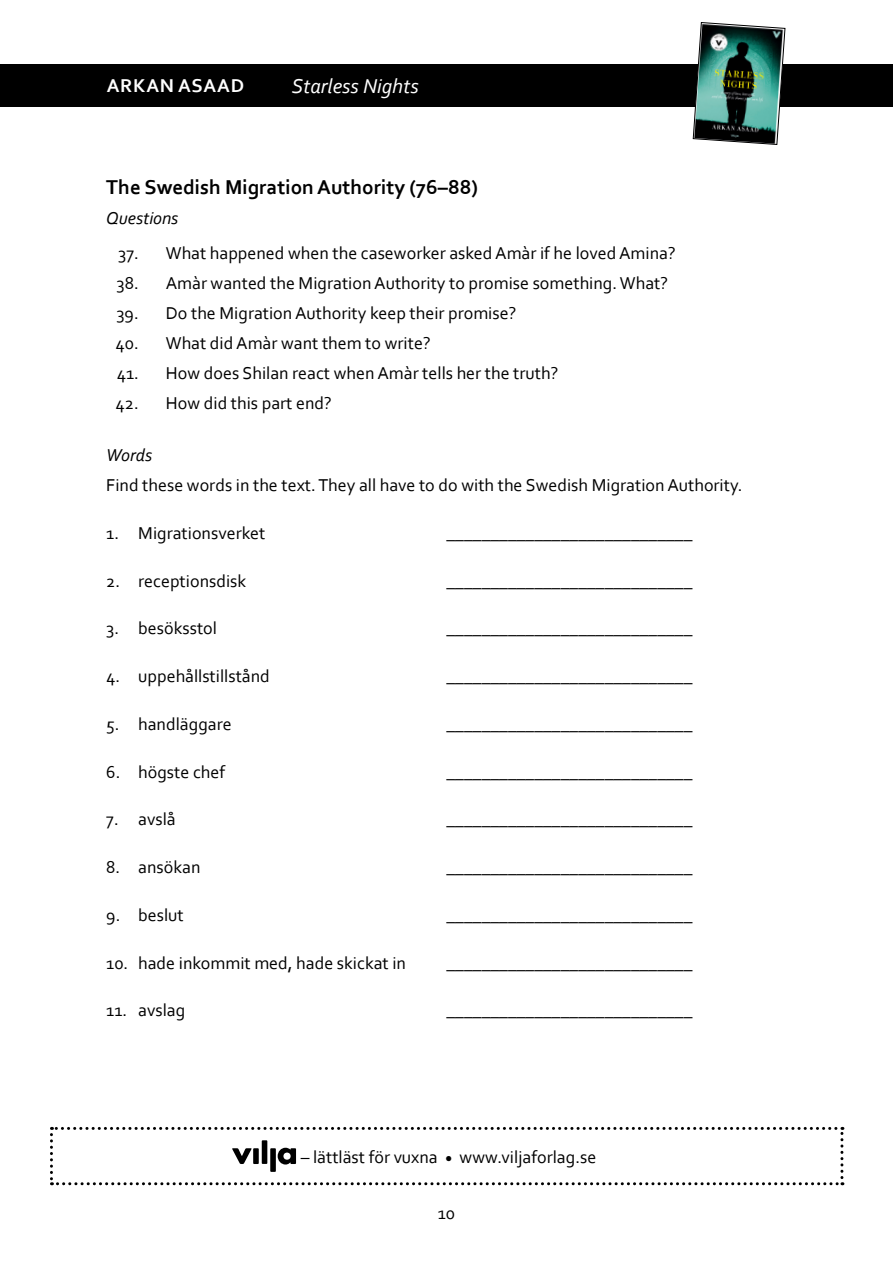
<style>
.page{position:relative;width:893px;height:1263px;background:#fff}
.page>*{position:absolute;margin:0;border:0;box-sizing:border-box;transform-origin:0 0}
.t1{font:700 21px "Corbel";color:#000}
.t2{font:italic 21px "Corbel";color:#fff}
.t3{font:700 19.5px "Corbel";letter-spacing:.04em;color:#fff}
.t4{font:18px "Corbel";color:#000}
.t5{font:italic 18px "Corbel";color:#000}
</style>
<div class="page">
<div style="left:0;top:64px;width:893px;height:42px;background:#000"></div>
<img style="left:693px;top:22px;width:92px;height:123px">
<svg style="left:50px;top:1127px;width:793px;height:58px"></svg>
<p class="t3" style="left:107px;top:74px;width:139px">ARKAN ASAAD</p>
<p class="t2" style="left:292px;top:73px;width:128px">Starless Nights</p>
<p class="t1" style="left:106px;top:174px;width:373px">The Swedish Migration Authority (76–88)</p>
<p class="t5" style="left:106px;top:207px;width:74px">Questions</p>
<p class="t4" style="left:118px;top:242px;width:559px">37. What happened when the caseworker asked Amàr if he loved Amina?</p>
<p class="t4" style="left:117px;top:272px;width:553px">38. Amàr wanted the Migration Authority to promise something. What?</p>
<p class="t4" style="left:116px;top:302px;width:401px">39. Do the Migration Authority keep their promise?</p>
<p class="t4" style="left:116px;top:332px;width:317px">40. What did Amàr want them to write?</p>
<p class="t4" style="left:117px;top:362px;width:443px">41. How does Shilan react when Amàr tells her the truth?</p>
<p class="t4" style="left:116px;top:392px;width:218px">42. How did this part end?</p>
<p class="t5" style="left:106px;top:444px;width:47px">Words</p>
<p class="t4" style="left:106px;top:474px;width:638px">Find these words in the text. They all have to do with the Swedish Migration Authority.</p>
<p class="t4" style="left:106px;top:522px;width:161px">1. Migrationsverket</p>
<p class="t4" style="left:446px;top:522px;width:247px">____________________________</p>
<p class="t4" style="left:106px;top:569px;width:141px">2. receptionsdisk</p>
<p class="t4" style="left:446px;top:569px;width:247px">____________________________</p>
<p class="t4" style="left:106px;top:617px;width:112px">3. besöksstol</p>
<p class="t4" style="left:446px;top:617px;width:247px">____________________________</p>
<p class="t4" style="left:106px;top:665px;width:165px">4. uppehållstillstånd</p>
<p class="t4" style="left:446px;top:665px;width:247px">____________________________</p>
<p class="t4" style="left:106px;top:713px;width:127px">5. handläggare</p>
<p class="t4" style="left:446px;top:713px;width:247px">____________________________</p>
<p class="t4" style="left:106px;top:760px;width:120px">6. högste chef</p>
<p class="t4" style="left:446px;top:760px;width:247px">____________________________</p>
<p class="t4" style="left:106px;top:808px;width:71px">7. avslå</p>
<p class="t4" style="left:446px;top:808px;width:247px">____________________________</p>
<p class="t4" style="left:106px;top:856px;width:96px">8. ansökan</p>
<p class="t4" style="left:446px;top:856px;width:247px">____________________________</p>
<p class="t4" style="left:106px;top:904px;width:79px">9. beslut</p>
<p class="t4" style="left:446px;top:904px;width:247px">____________________________</p>
<p class="t4" style="left:106px;top:951px;width:301px">10. hade inkommit med, hade skickat in</p>
<p class="t4" style="left:446px;top:951px;width:247px">____________________________</p>
<p class="t4" style="left:106px;top:999px;width:80px">11. avslag</p>
<p class="t4" style="left:446px;top:999px;width:247px">____________________________</p>
<p class="t4" style="left:301px;top:1146px;width:297px">– lättläst för vuxna <sub>•</sub> www.viljaforlag.se</p>
<p class="t4" style="left:438px;top:1202px;width:19px">10</p>
</div>
